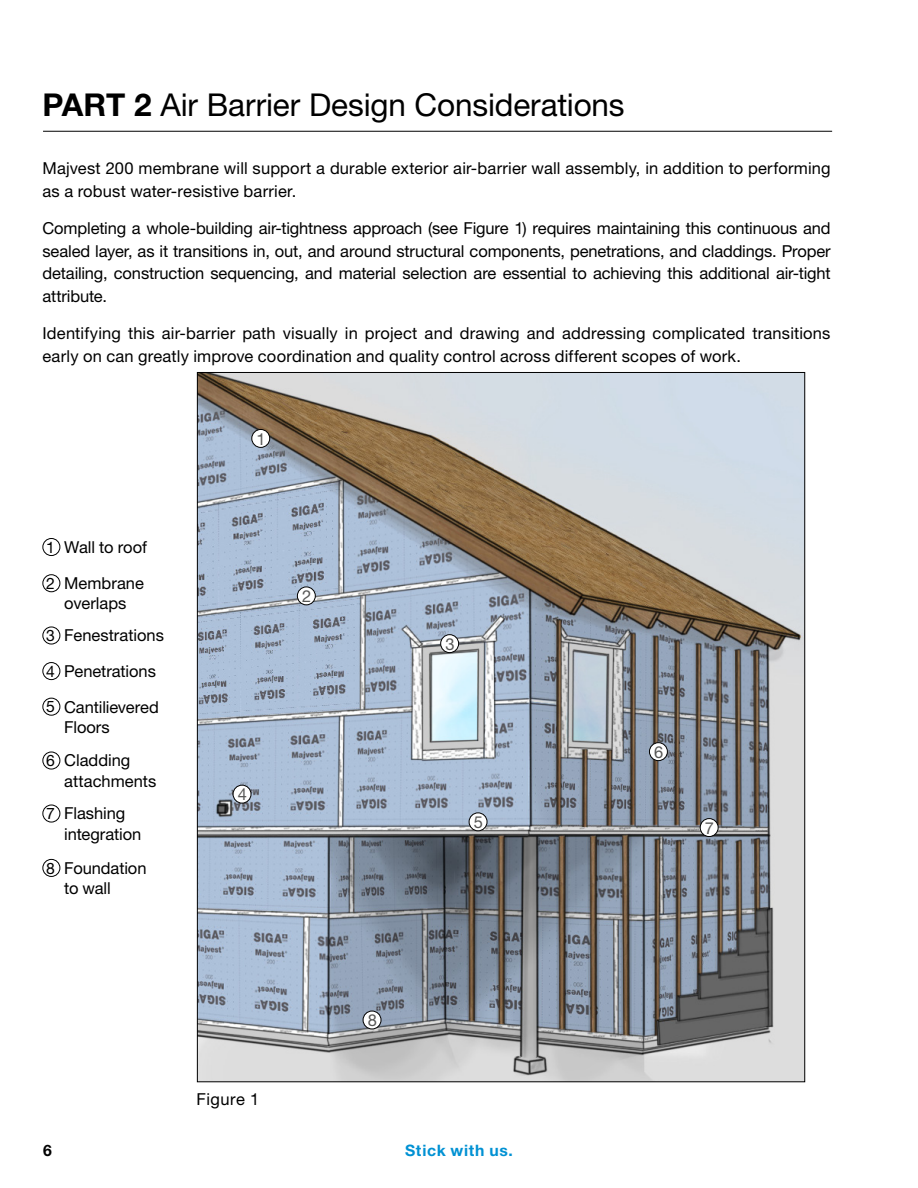
<style>
.page{position:relative;width:918px;height:1188px;background:#fff}
.page>*{position:absolute;margin:0;border:0;box-sizing:border-box;transform-origin:0 0}
.t1{font:31.5px "Helvetica Neue LT Pro";letter-spacing:-.005em;color:#000}
.t2{font:16.5px/22.5px "Helvetica Neue LT Pro";letter-spacing:.01em;color:#000}
.t3{font:16.5px "Helvetica Neue LT Pro";color:#575756}
.t4{font:700 15.75px "Helvetica Neue LT Pro";letter-spacing:.045em;color:#0091d3}
.t5{font:700 15.75px "Helvetica Neue LT Pro";color:#000}
.s1{font-weight:700}
.s2{font-size:15.75px}
</style>
<div class="page">
<img style="left:199px;top:374px;width:604px;height:706px">
<div style="left:252px;top:429px;width:18px;height:18px;background:#fff;border-radius:50%"></div>
<div style="left:251px;top:429px;width:19px;height:19px;border:1px solid #000;border-radius:50%"></div>
<div style="left:233px;top:785px;width:18px;height:18px;background:#fff;border-radius:50%"></div>
<div style="left:233px;top:785px;width:18px;height:18px;border:1px solid #000;border-radius:50%"></div>
<div style="left:469px;top:813px;width:18px;height:18px;background:#fff;border-radius:50%"></div>
<div style="left:469px;top:812px;width:18px;height:19px;border:1px solid #000;border-radius:50%"></div>
<div style="left:700px;top:819px;width:18px;height:18px;background:#fff;border-radius:50%"></div>
<div style="left:700px;top:818px;width:19px;height:19px;border:1px solid #000;border-radius:50%"></div>
<div style="left:363px;top:1011px;width:18px;height:18px;background:#fff;border-radius:50%"></div>
<div style="left:363px;top:1011px;width:18px;height:18px;border:1px solid #000;border-radius:50%"></div>
<div style="left:297px;top:587px;width:18px;height:18px;background:#fff;border-radius:50%"></div>
<div style="left:297px;top:587px;width:19px;height:18px;border:1px solid #000;border-radius:50%"></div>
<div style="left:441px;top:635px;width:18px;height:18px;background:#fff;border-radius:50%"></div>
<div style="left:440px;top:634px;width:19px;height:19px;border:1px solid #000;border-radius:50%"></div>
<div style="left:649px;top:743px;width:18px;height:18px;background:#fff;border-radius:50%"></div>
<div style="left:649px;top:742px;width:19px;height:19px;border:1px solid #000;border-radius:50%"></div>
<div style="left:43px;top:805px;width:17px;height:17px;border:1px solid #000;border-radius:50%"></div>
<div style="left:43px;top:859px;width:17px;height:18px;border:1px solid #000;border-radius:50%"></div>
<div style="left:43px;top:538px;width:17px;height:18px;border:1px solid #000;border-radius:50%"></div>
<div style="left:43px;top:574px;width:17px;height:18px;border:1px solid #000;border-radius:50%"></div>
<div style="left:43px;top:627px;width:17px;height:17px;border:1px solid #000;border-radius:50%"></div>
<div style="left:43px;top:662px;width:17px;height:18px;border:1px solid #000;border-radius:50%"></div>
<div style="left:43px;top:698px;width:17px;height:18px;border:1px solid #000;border-radius:50%"></div>
<div style="left:43px;top:752px;width:17px;height:17px;border:1px solid #000;border-radius:50%"></div>
<hr style="left:43px;top:131px;width:789px;height:1px;background:#000">
<h1 class="t1" style="left:43px;top:86px;width:584px"><span class="s1">PART 2</span> Air Barrier Design Considerations</h1>
<p class="t2" style="left:43px;top:157px;width:790px">Majvest 200 membrane will support a durable exterior air-barrier wall assembly, in addition to performing as a robust water-resistive barrier.</p>
<p class="t2" style="left:43px;top:217px;width:790px;text-align:justify">Completing a whole-building air-tightness approach (see Figure 1) requires maintaining this continuous and sealed layer, as it transitions in, out, and around structural components, penetrations, and claddings. Proper detailing, construction sequencing, and material selection are essential to achieving this additional air-tight attribute.</p>
<p class="t2" style="left:43px;top:322px;width:790px">Identifying this air-barrier path visually in project and drawing and addressing complicated transitions early on can greatly improve coordination and quality control across different scopes of work.</p>
<p class="t2" style="left:46px;top:529px;width:102px;line-height:36.2px"><span class="s2">1</span> Wall to roof<br><span class="s2">2</span> Membrane</p>
<p class="t2" style="left:46px;top:587px;width:119px;line-height:32px;text-indent:18px">overlaps<br><span class="s2">3</span> Fenestrations</p>
<p class="t2" style="left:46px;top:653px;width:114px;line-height:35.5px"><span class="s2">4</span> Penetrations<br><span class="s2">5</span> Cantilievered</p>
<p class="t2" style="left:46px;top:710px;width:86px;line-height:33.6px;text-align:center">Floors<br><span class="s2">6</span> Cladding</p>
<p class="t2" style="left:64px;top:769px;width:94px">attachments</p>
<p class="t2" style="left:64px;top:803px;width:79px;line-height:20.2px;text-indent:-18px"><span class="s2">7</span> Flashing integration</p>
<p class="t2" style="left:64px;top:858px;width:84px;line-height:20.2px;text-indent:-18px"><span class="s2">8</span> Foundation to wall</p>
<p class="t3" style="left:256px;top:429px;width:11px">1</p>
<p class="t3" style="left:302px;top:586px;width:11px">2</p>
<p class="t3" style="left:238px;top:785px;width:11px">4</p>
<p class="t2" style="left:197px;top:1088px;width:64px">Figure 1</p>
<p class="t3" style="left:368px;top:1010px;width:11px">8</p>
<p class="t3" style="left:445px;top:634px;width:11px">3</p>
<p class="t3" style="left:654px;top:742px;width:11px">6</p>
<p class="t3" style="left:474px;top:812px;width:11px">5</p>
<p class="t3" style="left:705px;top:818px;width:11px">7</p>
<p class="t5" style="left:43px;top:1141px;width:10px">6</p>
<p class="t4" style="left:405px;top:1141px;width:109px">Stick with us.</p>
</div>
